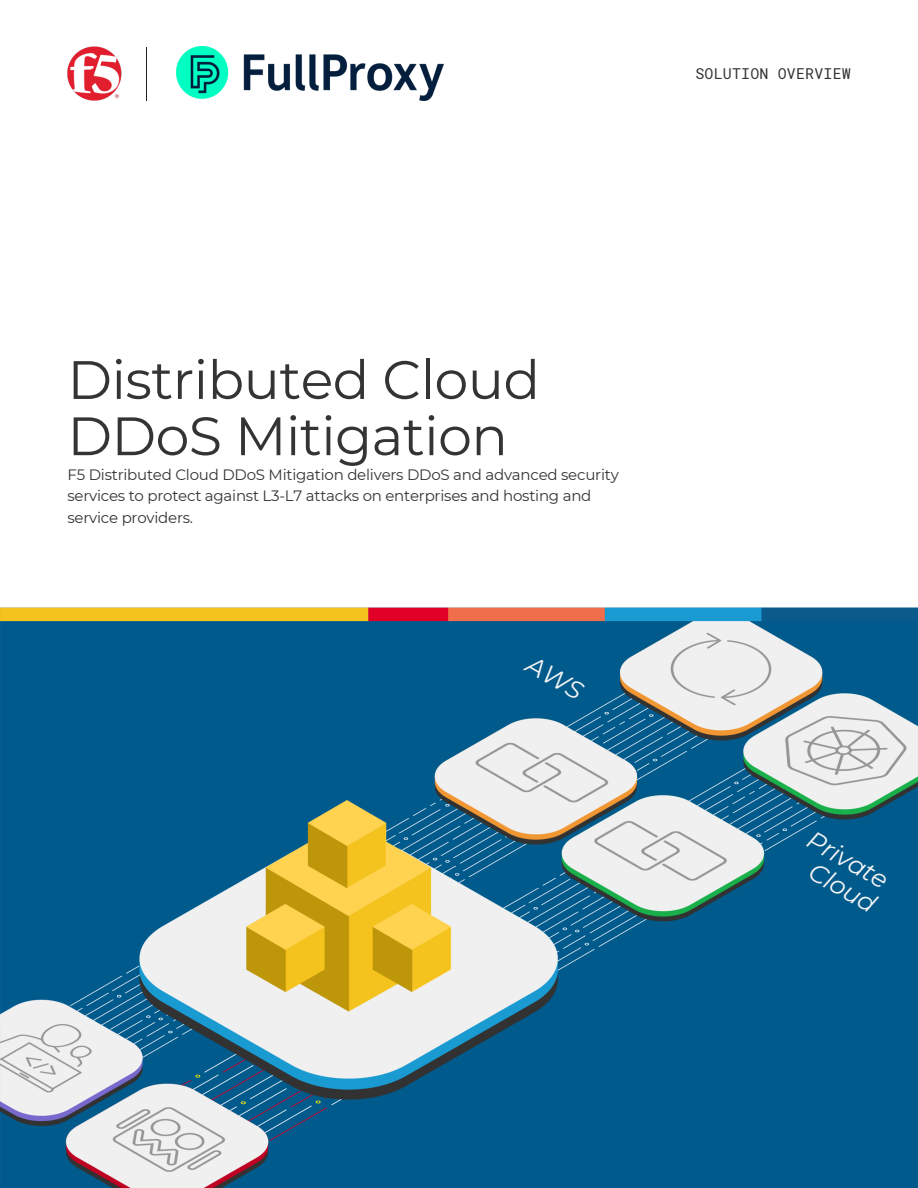
<style>
.page{position:relative;width:918px;height:1188px;background:#fff}
.page>*{position:absolute;margin:0;border:0;box-sizing:border-box;transform-origin:0 0}
.t1{font:54px/56.2px "Montserrat";letter-spacing:-.01em;color:#343434}
.t2{font:italic 25.2px "Montserrat";color:#f5f5f5}
.t3{font:15px/21.3px "Montserrat";letter-spacing:-.015em;color:#343434}
.t4{font:15px "Roboto Mono";letter-spacing:.01em;color:#343434}
</style>
<div class="page">
<img style="left:0;top:46px;width:918px;height:1142px">
<hr style="left:146px;top:47px;width:1px;height:54px;background:#222">
<img style="left:176px;top:47px;width:267px;height:54px">
<div style="left:523px;top:654px;width:63px;height:47px;background:#005a8c"></div>
<h1 class="t4" style="left:696px;top:63px;width:157px">SOLUTION OVERVIEW</h1>
<p class="t1" style="left:68px;top:351px;width:474px">Distributed Cloud<br>DDoS Mitigation</p>
<p class="t3" style="left:68px;top:464px;width:553px">F5 Distributed Cloud DDoS Mitigation delivers DDoS and advanced security services to protect against L3-L7 attacks on enterprises and hosting and service providers.</p>
<p class="t2" style="left:817px;top:824px;width:91px;rotate:30deg">Private</p>
<h3 class="t2" style="left:819px;top:856px;width:75px;rotate:30deg">Cloud</h3>
</div>
